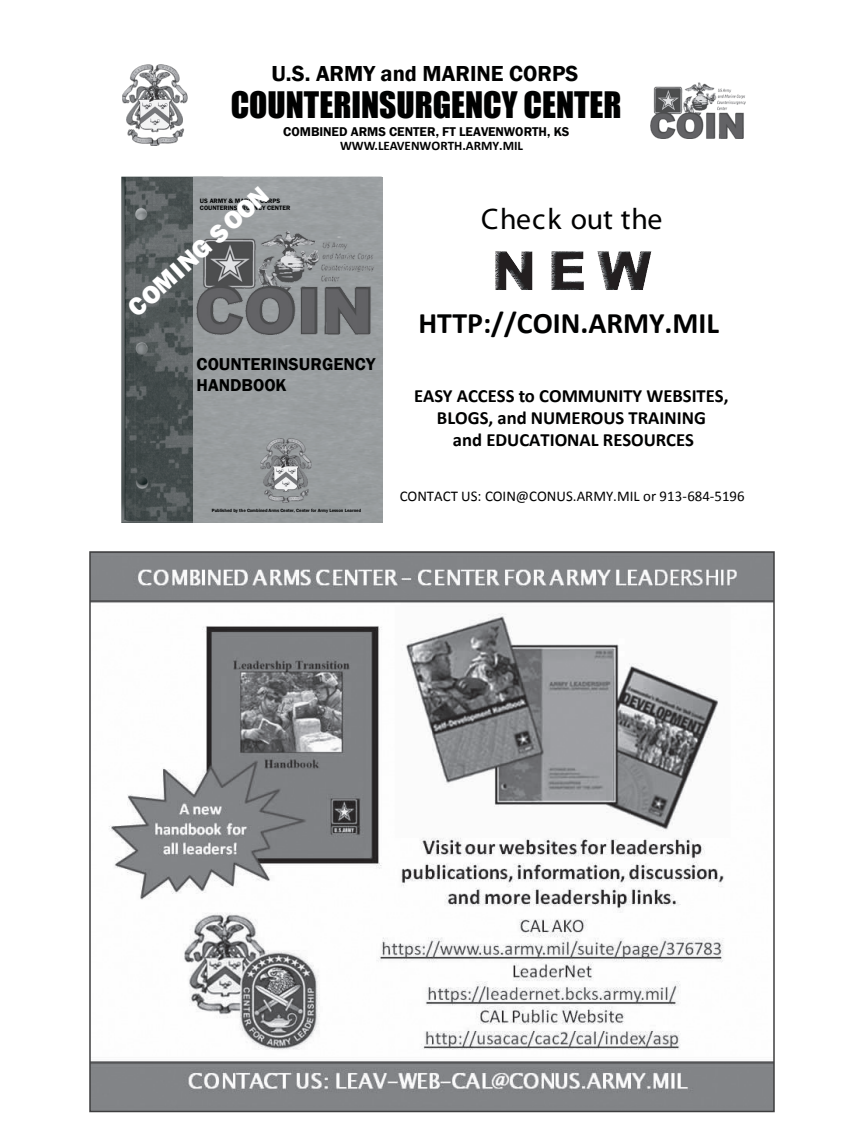
<style>
.page{position:relative;width:864px;height:1134px;background:#fff}
.page>*{position:absolute;margin:0;border:0;box-sizing:border-box;transform-origin:0 0}
.t1{font:33.6px "Impact";color:#000101}
.t2{font:700 29.85px "Calibri";color:#000101}
.t3{font:29.85px "Franklin Gothic Demi";letter-spacing:.005em;color:#000101}
.t4{font:800 26.1px "Franklin Gothic";color:#fff}
.t5{font:26.1px "Franklin Gothic Demi";color:#fff}
.t6{font:600 22.35px "Franklin Gothic";color:#000101}
.t7{font:700 18.6px/22.4px "Calibri";color:#000101;text-align:center}
.t8{font:600 17.7px/21.1px "Franklin Gothic";color:#000101}
.t9{font:14.85px "Calibri";color:#000101}
.t10{font:600 13.05px "Franklin Gothic";color:#000101}
.t11{font:700 13.05px "Calibri";color:#000101}
.t12{font:600 6.45px/7.6px "Franklin Gothic";color:#000101}
.t13{font:600 4.65px "Franklin Gothic";letter-spacing:-.005em;color:#000101}
</style>
<div class="page">
<img style="left:92px;top:554px;width:680px;height:555px">
<img style="left:121px;top:176px;width:262px;height:346px">
<img style="left:382px;top:183px;width:1px;height:31px">
<div style="left:193px;top:178px;width:189px;height:344px;background:#999ea0"></div>
<img style="left:259px;top:460px;width:54px;height:46px">
<div style="left:225px;top:429px;width:158px;height:31px;background:#999d9f"></div>
<img style="left:495px;top:251px;width:157px;height:39px">
<img style="left:123px;top:64px;width:65px;height:81px">
<img style="left:261px;top:438px;width:51px;height:64px">
<img style="left:197px;top:230px;width:178px;height:105px">
<img style="left:651px;top:82px;width:95px;height:56px">
<p class="t6" style="left:271px;top:60px;width:309px">U.S. ARMY and MARINE CORPS</p>
<h1 class="t1" style="left:231px;top:79px;width:392px">COUNTERINSURGENCY CENTER</h1>
<p class="t10" style="left:283px;top:123px;width:288px">COMBINED ARMS CENTER, FT LEAVENWORTH, KS</p>
<p class="t11" style="left:340px;top:137px;width:184px">WWW.LEAVENWORTH.ARMY.MIL</p>
<h3 class="t4" style="left:120px;top:299px;width:181px;rotate:-42deg">COMING SOON</h3>
<h3 class="t5" style="left:168px;top:258px;width:107px;rotate:-42deg">NG SOON</h3>
<p class="t12" style="left:200px;top:197px;width:92px">US ARMY &amp; MARINE CORPS<br>COUNTERINSURGENCY CENTER</p>
<p class="t8" style="left:197px;top:353px;width:180px">COUNTERINSURGENCY<br>HANDBOOK</p>
<p class="t13" style="left:212px;top:508px;width:151px">Published by the Combined Arms Center, Center for Army Lesson Learned</p>
<h2 class="t3" style="left:481px;top:200px;width:183px">Check out the</h2>
<h2 class="t2" style="left:419px;top:305px;width:302px">HTTP://COIN.ARMY.MIL</h2>
<p class="t7" style="left:414px;top:383px;width:316px">EASY ACCESS to COMMUNITY WEBSITES,<br>BLOGS, and NUMEROUS TRAINING<br>and EDUCATIONAL RESOURCES</p>
<p class="t9" style="left:400px;top:486px;width:346px">CONTACT US: COIN@CONUS.ARMY.MIL or 913-684-5196</p>
</div>
